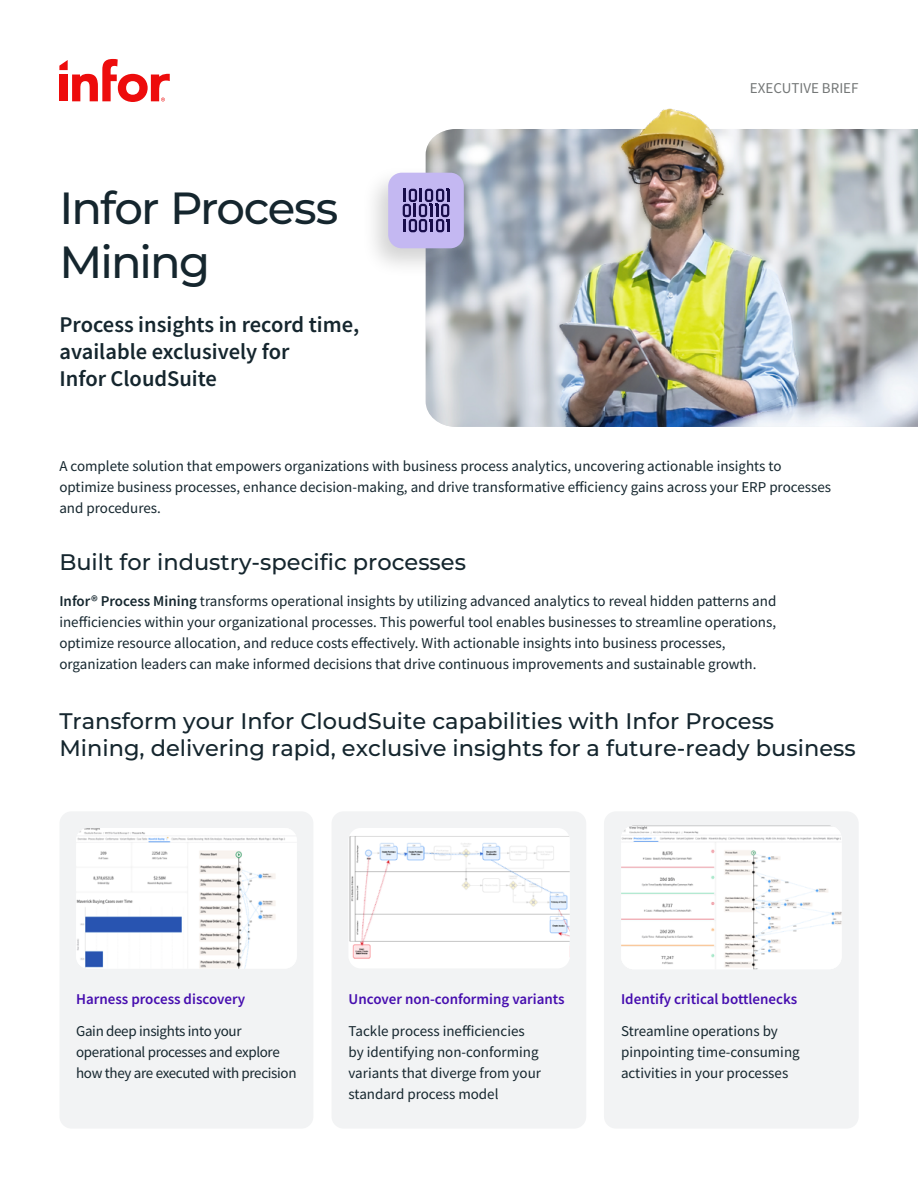
<style>
.page{position:relative;width:918px;height:1188px;background:#fff}
.page>*{position:absolute;margin:0;border:0;box-sizing:border-box;transform-origin:0 0}
.t1{font:100 45px/54px "Montserrat";letter-spacing:-.045em;color:#15262e}
.t2{font:100 22.5px/27px "Montserrat";color:#15262e}
.t3{font:600 22.5px/27px "Source Sans Pro";color:#15262e}
.t4{font:15px/21px "Source Sans Pro";color:#15262e}
.t5{font:15px/21px "Source Sans Pro";letter-spacing:-.02em;color:#15262e}
.t6{font:600 15px "Source Sans Pro";color:#460daf}
.t7{font:15px "Source Sans Pro";color:#747777}
.s1{font-weight:600}
</style>
<div class="page">
<div style="left:361px;top:165px;width:113px;height:113px;background:#000;opacity:.18"></div>
<div style="left:388px;top:173px;width:76px;height:75px;background:#c4b8f2;border-radius:14px"></div>
<svg style="left:403px;top:189px;width:23px;height:43px"></svg>
<div style="left:60px;top:811px;width:253px;height:318px;background:#f2f3f4;border-radius:12px"></div>
<div style="left:332px;top:811px;width:254px;height:318px;background:#f2f3f4;border-radius:12px"></div>
<div style="left:604px;top:811px;width:255px;height:318px;background:#f2f3f4;border-radius:12px"></div>
<div style="left:349px;top:828px;width:221px;height:140px;background:#fff;border-radius:12px"></div>
<img style="left:349px;top:836px;width:221px;height:123px">
<img style="left:76px;top:828px;width:221px;height:141px">
<img style="left:621px;top:826px;width:221px;height:143px">
<img style="left:426px;top:108px;width:492px;height:319px">
<svg style="left:59px;top:59px;width:111px;height:43px"></svg>
<h1 class="t1" style="left:60px;top:180px;width:280px">Infor Process<br>Mining</h1>
<h2 class="t3" style="left:60px;top:311px;width:301px">Process insights in record time, available exclusively for<br>Infor CloudSuite</h2>
<p class="t7" style="left:750px;top:79px;width:110px">EXECUTIVE BRIEF</p>
<p class="t4" style="left:59px;top:456px;width:773px">A complete solution that empowers organizations with business process analytics, uncovering actionable insights to optimize business processes, enhance decision-making, and drive transformative efficiency gains across your ERP processes and procedures.</p>
<h2 class="t2" style="left:59px;top:548px;width:408px">Built for industry-specific processes</h2>
<p class="t4" style="left:59px;top:591px;width:718px"><span class="s1">Infor® Process Mining</span> transforms operational insights by utilizing advanced analytics to reveal hidden patterns and inefficiencies within your organizational processes. This powerful tool enables businesses to streamline operations, optimize resource allocation, and reduce costs effectively. With actionable insights into business processes, organization leaders can make informed decisions that drive continuous improvements and sustainable growth.</p>
<h2 class="t2" style="left:59px;top:707px;width:798px">Transform your Infor CloudSuite capabilities with Infor Process<br>Mining, delivering rapid, exclusive insights for a future-ready business</h2>
<p class="t6" style="left:76px;top:990px;width:171px">Harness process discovery</p>
<p class="t5" style="left:76px;top:1020px;width:222px">Gain deep insights into your operational processes and explore how they are executed with precision</p>
<p class="t6" style="left:349px;top:990px;width:218px">Uncover non-conforming variants</p>
<p class="t4" style="left:349px;top:1020px;width:194px">Tackle process inefficiencies by identifying non-conforming variants that diverge from your standard process model</p>
<p class="t6" style="left:621px;top:990px;width:178px">Identify critical bottlenecks</p>
<p class="t4" style="left:621px;top:1020px;width:180px">Streamline operations by pinpointing time-consuming activities in your processes</p>
</div>
